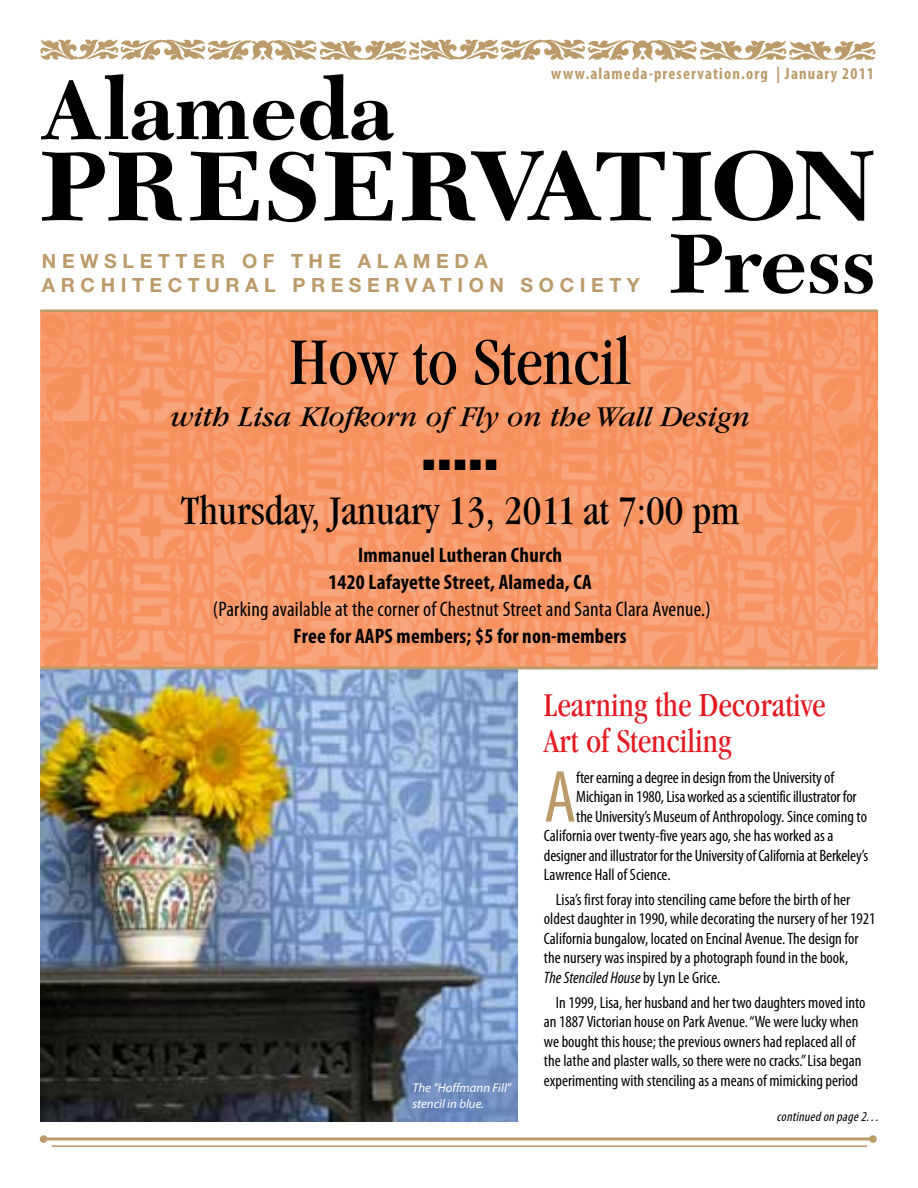
<style>
.page{position:relative;width:918px;height:1188px;background:#fff}
.page>*{position:absolute;margin:0;border:0;box-sizing:border-box;transform-origin:0 0}
.t1{font:700 87.15px "New Caledonia";color:#000}
.t2{font:condensed 74.4px "Myriad Pro";color:#bc9b6a}
.t3{font:condensed 69px "Garamond";color:#000}
.t4{font:condensed 42px "Garamond";color:#000}
.t5{font:condensed 34.5px/36px "Garamond";color:#e31b23}
.t6{font:italic 30px "Garamond";color:#000}
.t7{font:700 condensed 21px/27px "Myriad Pro";letter-spacing:.01em;color:#000;text-align:center}
.t8{font:condensed 21px "Myriad Pro";letter-spacing:.01em;color:#000}
.t9{font:700 19.5px/24.5px "Helvetica Neue";letter-spacing:.285em;color:#bc9b6a}
.t10{font:condensed 16.5px/19.5px "Myriad Pro";color:#000}
.t11{font:700 condensed 16.5px "Myriad Pro";letter-spacing:.07em;color:#bc9b6a}
.t12{font:15px "Zapf Dingbats ITC";color:#000}
.t13{font:italic condensed 13.5px "Myriad Pro";color:#000}
.t14{font:italic 12.75px/15.8px "Myriad Pro";color:#fff}
.s1{font-style:italic}
</style>
<div class="page">
<hr style="left:40px;top:309px;width:838px;height:3px;background:#bc9b6a">
<img style="left:42px;top:420px;width:475px;height:246px">
<svg style="left:42px;top:312px;width:475px;height:108px;background:#f69768"></svg>
<img style="left:517px;top:412px;width:360px;height:254px">
<img style="left:517px;top:312px;width:360px;height:100px">
<img style="left:40px;top:669px;width:478px;height:453px">
<img style="left:40px;top:40px;width:836px;height:20px">
<svg style="left:324px;top:151px;width:69px;height:70px"></svg>
<svg style="left:269px;top:152px;width:47px;height:70px"></svg>
<svg style="left:190px;top:151px;width:69px;height:70px"></svg>
<svg style="left:42px;top:152px;width:140px;height:69px"></svg>
<svg style="left:402px;top:151px;width:263px;height:70px"></svg>
<svg style="left:672px;top:150px;width:201px;height:71px"></svg>
<hr style="left:45px;top:1137px;width:828px;height:3px;background:#bc9b6a">
<div style="left:869px;top:1135px;width:8px;height:8px;background:#bc9b6a;border-radius:50%"></div>
<div style="left:40px;top:1135px;width:7px;height:8px;background:#bc9b6a;border-radius:50%"></div>
<hr style="left:52px;top:1145px;width:815px;height:2px;background:#bc9b6a">
<hr style="left:40px;top:666px;width:838px;height:3px;background:#bc9b6a">
<h1 class="t1" style="left:42px;top:59px;width:354px">Alameda</h1>
<p class="t11" style="left:551px;top:63px;width:324px">www.alameda-preservation.org | January 2011</p>
<p class="t9" style="left:42px;top:248px;width:599px">NEWSLETTER OF THE ALAMEDA<br>ARCHITECTURAL PRESERVATION SOCIETY</p>
<h1 class="t1" style="left:669px;top:212px;width:210px">Press</h1>
<h3 class="t3" style="left:290px;top:324px;width:343px">How to Stencil</h3>
<h3 class="t6" style="left:170px;top:401px;width:582px">with Lisa Klofkorn of Fly on the Wall Design</h3>
<p class="t12" style="left:423px;top:457px;width:75px">■ ■ ■ ■ ■</p>
<h3 class="t4" style="left:181px;top:487px;width:560px">Thursday, January 13, 2011 at 7:00 pm</h3>
<p class="t7" style="left:328px;top:541px;width:265px">Immanuel Lutheran Church<br>1420 Lafayette Street, Alameda, CA</p>
<p class="t8" style="left:213px;top:596px;width:500px">(Parking available at the corner of Chestnut Street and Santa Clara Avenue.)</p>
<p class="t7" style="left:294px;top:622px;width:334px">Free for AAPS members; $5 for non-members</p>
<p class="t14" style="left:412px;top:1080px;width:100px">The “Hoffmann Fill” stencil in blue.</p>
<h3 class="t5" style="left:544px;top:687px;width:283px">Learning the Decorative<br>Art of Stenciling</h3>
<h2 class="t2" style="left:544px;top:752px;width:34px">A</h2>
<p class="t10" style="left:576px;top:767px;width:259px">fter earning a degree in design from the University of</p>
<p class="t10" style="left:576px;top:787px;width:282px">Michigan in 1980, Lisa worked as a scientific illustrator for</p>
<p class="t10" style="left:576px;top:806px;width:292px">the University’s Museum of Anthropology. Since coming to</p>
<p class="t10" style="left:544px;top:826px;width:291px">California over twenty-five years ago, she has worked as a</p>
<p class="t10" style="left:544px;top:845px;width:326px">designer and illustrator for the University of California at Berkeley’s</p>
<p class="t10" style="left:544px;top:865px;width:128px">Lawrence Hall of Science.</p>
<p class="t10" style="left:544px;top:890px;width:333px;text-indent:12px">Lisa’s first foray into stenciling came before the birth of her oldest daughter in 1990, while decorating the nursery of her 1921<br>California bungalow, located on Encinal Avenue. The design for the nursery was inspired by a photograph found in the book,<br><span class="s1">The Stenciled House</span> by Lyn Le Grice.</p>
<p class="t10" style="left:544px;top:992px;width:323px;text-indent:12px">In 1999, Lisa, her husband and her two daughters moved into an 1887 Victorian house on Park Avenue. “We were lucky when we bought this house; the previous owners had replaced all of the lathe and plaster walls, so there were no cracks.” Lisa began experimenting with stenciling as a means of mimicking period</p>
<p class="t13" style="left:777px;top:1109px;width:107px">continuedonpage2...</p>
</div>
